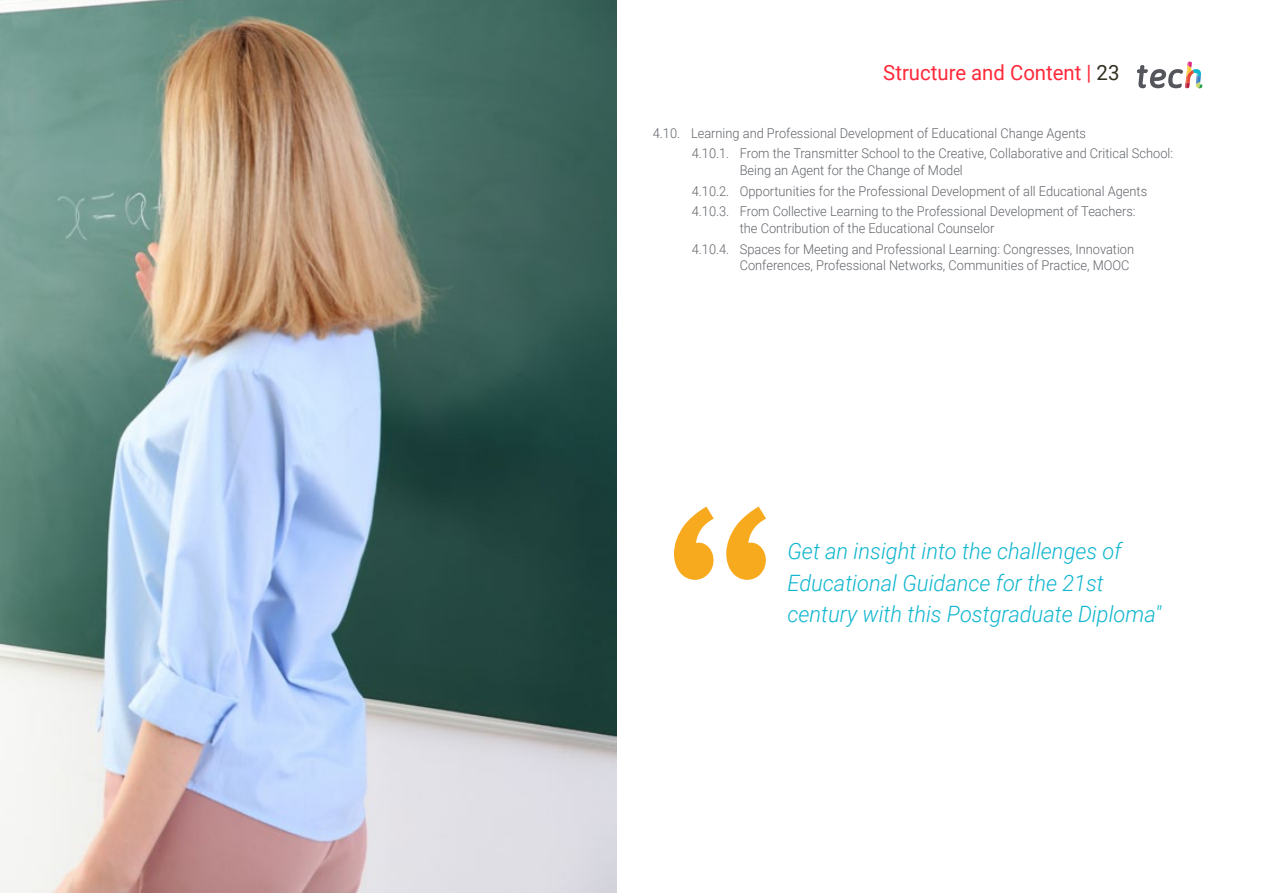
<style>
.page{position:relative;width:1263px;height:893px;background:#fff}
.page>*{position:absolute;margin:0;border:0;box-sizing:border-box;transform-origin:0 0}
.t1{font:italic 300 22.5px/31.5px "Roboto";color:#0fb6cf}
.t2{font:21px "Roboto";color:#ff293a}
.t3{font:300 13.5px/20.7px "Roboto";color:#61646a;scale:.95 1}
.s1{color:#312e20}
</style>
<div class="page">
<img style="left:0;top:0;width:617px;height:893px">
<svg style="left:1137px;top:62px;width:65px;height:27px"></svg>
<svg style="left:674px;top:507px;width:92px;height:73px"></svg>
<h2 class="t2" style="left:883px;top:57px;width:238px">Structure and Content | <span class="s1">23</span></h2>
<p class="t3" style="left:692px;top:122px;width:508px;text-indent:-39px">4.10. Learning and Professional Development of Educational Change Agents<br>4.10.1. From the Transmitter School to the Creative, Collaborative and Critical School:</p>
<p class="t3" style="left:692px;top:159px;width:481px;text-indent:48px">Being an Agent for the Change of Model<br>4.10.2. Opportunities for the Professional Development of all Educational Agents<br>4.10.3. From Collective Learning to the Professional Development of Teachers:</p>
<p class="t3" style="left:692px;top:217px;width:467px;text-indent:48px">the Contribution of the Educational Counselor<br>4.10.4. Spaces for Meeting and Professional Learning: Congresses, Innovation</p>
<p class="t3" style="left:740px;top:255px;width:412px">Conferences, Professional Networks, Communities of Practice, MOOC</p>
<h1 class="t1" style="left:787px;top:534px;width:375px">Get an insight into the challenges of<br>Educational Guidance for the 21st century with this Postgraduate Diploma"</h1>
</div>
